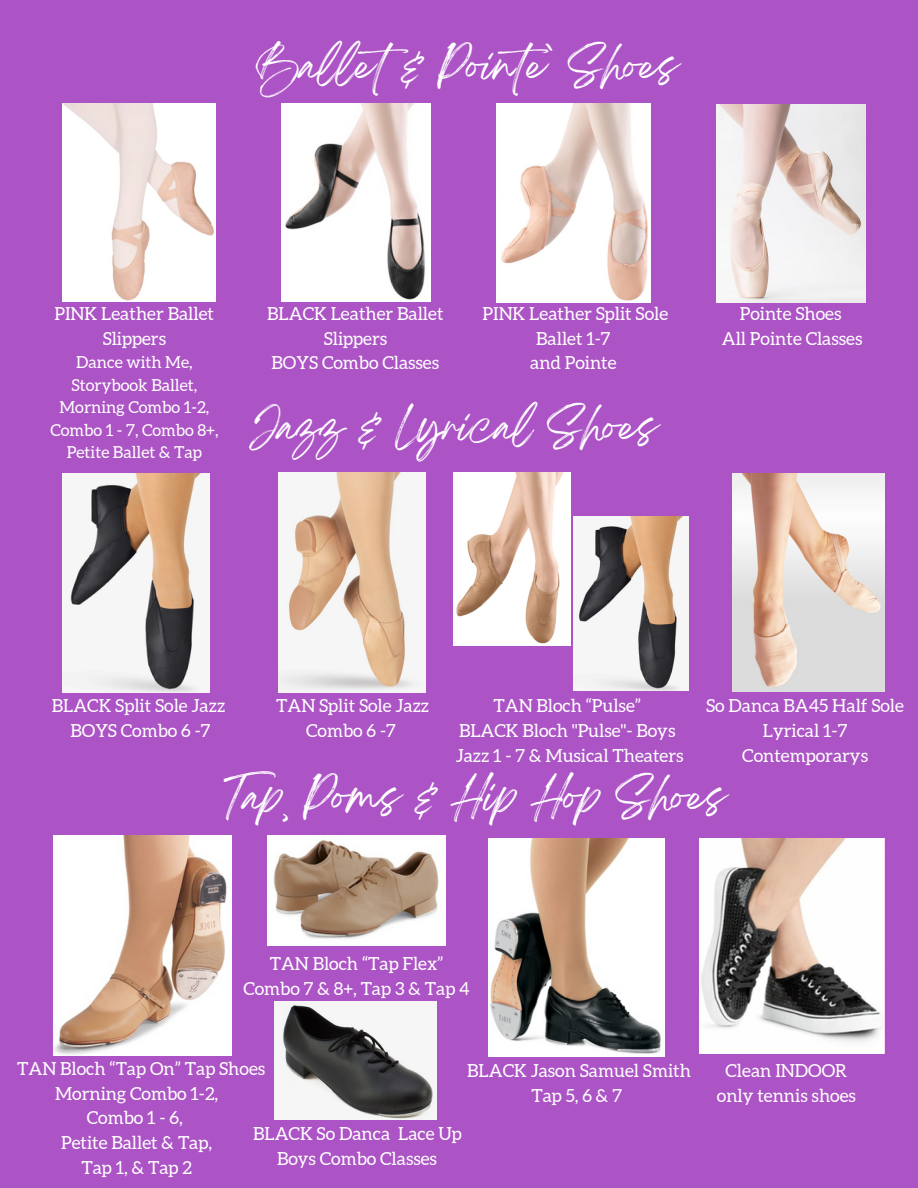
<style>
.page{position:relative;width:918px;height:1188px;background:#ac53c5}
.page>*{position:absolute;margin:0;border:0;box-sizing:border-box;transform-origin:0 0}
.t1{font:36px "Breathing";color:#fff}
.t2{font:18px/24.8px "Aleo";color:#fff;text-align:center}
.t3{font:16.5px/22.5px "Aleo";color:#fff;text-align:center}
</style>
<div class="page">
<img style="left:62px;top:104px;width:153px;height:198px">
<img style="left:496px;top:104px;width:154px;height:198px">
<img style="left:717px;top:104px;width:148px;height:198px">
<img style="left:282px;top:104px;width:148px;height:198px">
<img style="left:454px;top:473px;width:117px;height:172px">
<img style="left:732px;top:473px;width:152px;height:219px">
<img style="left:279px;top:473px;width:146px;height:219px">
<img style="left:63px;top:473px;width:146px;height:219px">
<img style="left:54px;top:836px;width:177px;height:219px">
<img style="left:268px;top:836px;width:177px;height:109px">
<img style="left:488px;top:839px;width:177px;height:218px">
<img style="left:274px;top:1002px;width:162px;height:118px">
<img style="left:700px;top:839px;width:184px;height:215px">
<img style="left:573px;top:516px;width:116px;height:175px">
<h1 class="t1" style="left:256px;top:54px;width:424px">Ballet&amp; Pointe` Shoes</h1>
<p class="t2" style="left:55px;top:301px;width:161px">PINK Leather Ballet<br>Slippers</p>
<p class="t3" style="left:50px;top:351px;width:170px">Dance with Me,<br>Storybook Ballet,<br>Morning Combo 1-2,<br>Combo 1 - 7, Combo 8+,<br>Petite Ballet &amp; Tap</p>
<p class="t2" style="left:267px;top:301px;width:178px">BLACK Leather Ballet<br>Slippers<br>BOYS Combo Classes</p>
<p class="t2" style="left:483px;top:301px;width:187px">PINK Leather Split Sole<br>Ballet 1-7<br>and Pointe</p>
<h1 class="t1" style="left:250px;top:416px;width:409px">Jazz &amp; Lyrical Shoes</h1>
<p class="t2" style="left:722px;top:301px;width:142px">Pointe Shoes<br>All Pointe Classes</p>
<p class="t2" style="left:456px;top:693px;width:229px">TAN Bloch “Pulse”<br>BLACK Bloch "Pulse"- Boys<br>Jazz 1 - 7 &amp; Musical Theaters</p>
<p class="t2" style="left:706px;top:693px;width:199px">So Danca BA45 Half Sole<br>Lyrical 1-7<br>Contemporarys</p>
<p class="t2" style="left:52px;top:693px;width:175px">BLACK Split Sole Jazz<br>BOYS Combo 6 -7</p>
<h1 class="t1" style="left:224px;top:786px;width:504px">Tap, Poms &amp; Hip Hop Shoes</h1>
<p class="t2" style="left:276px;top:693px;width:154px">TAN Split Sole Jazz<br>Combo 6 -7</p>
<p class="t2" style="left:243px;top:951px;width:228px">TAN Bloch “Tap Flex”<br>Combo 7 &amp; 8+, Tap 3 &amp; Tap 4</p>
<p class="t2" style="left:17px;top:1056px;width:249px">TAN Bloch “Tap On” Tap Shoes</p>
<p class="t2" style="left:55px;top:1081px;width:165px">Morning Combo 1-2,</p>
<p class="t2" style="left:87px;top:1106px;width:97px">Combo 1 - 6,</p>
<p class="t2" style="left:61px;top:1130px;width:153px">Petite Ballet &amp; Tap,</p>
<p class="t2" style="left:81px;top:1155px;width:112px">Tap 1, &amp; Tap 2</p>
<p class="t2" style="left:467px;top:1058px;width:225px">BLACK Jason Samuel Smith<br>Tap 5, 6 &amp; 7</p>
<p class="t2" style="left:253px;top:1121px;width:210px">BLACK So Danca Lace Up<br>Boys Combo Classes</p>
<p class="t2" style="left:717px;top:1058px;width:141px">Clean INDOOR only tennis shoes</p>
</div>
